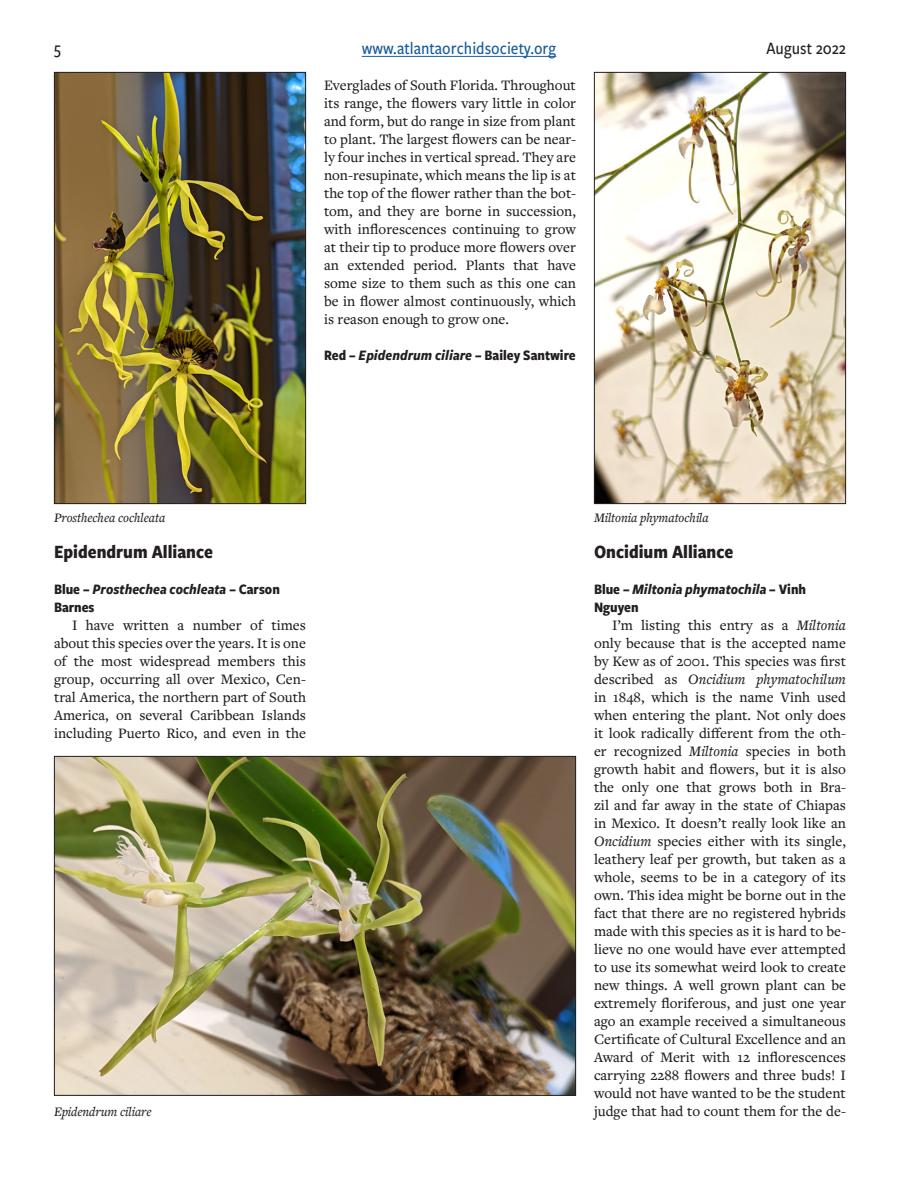
<style>
.page{position:relative;width:918px;height:1188px;background:#fff}
.page>*{position:absolute;margin:0;border:0;box-sizing:border-box;transform-origin:0 0}
.class{font:700 19.5px "Freight Sans Cnd Pro";color:#231f20}
.t1{font:500 18px "Freight Sans Cnd Pro";color:#175d9e}
.t2{font:500 18px "Freight Sans Cnd Pro";color:#231f20}
.text{font:500 15px/18px "Freight Text Pro";color:#231f20;text-align:justify}
.ribbon_title{font:italic 700 15px/18px "Freight Sans Cnd Pro";color:#231f20}
.ribbon_title-2{font:700 15px "Freight Sans Cnd Pro";color:#231f20}
.t3{font:italic 500 13.5px "Freight Text Pro";letter-spacing:-.01em;color:#231f20}
.s1{font-style:italic}
.s2{font-style:normal}
</style>
<div class="page">
<hr style="left:362px;top:56px;width:194px;height:1px;background:#175d9e">
<img style="left:596px;top:74px;width:248px;height:428px">
<div style="left:594px;top:72px;width:252px;height:432px;border:1px solid #231f20"></div>
<img style="left:56px;top:74px;width:248px;height:428px">
<div style="left:54px;top:72px;width:252px;height:432px;border:1px solid #231f20"></div>
<img style="left:56px;top:758px;width:518px;height:336px">
<p class="t2" style="left:54px;top:36px;width:8px">5</p>
<p class="t1" style="left:362px;top:36px;width:196px">www.atlantaorchidsociety.org</p>
<p class="t2" style="left:767px;top:36px;width:81px">August 2022</p>
<p class="text" style="left:324px;top:76px;width:254px">Everglades of South Florida. Throughout its range, the flowers vary little in color and form, but do range in size from plant to plant. The largest flowers can be near&shy;ly four inches in vertical spread. They are non-resupinate, which means the lip is at the top of the flower rather than the bot&shy;tom, and they are borne in succession, with inflorescences continuing to grow at their tip to produce more flowers over an extended period. Plants that have some size to them such as this one can be in flower almost continuously, which is reason enough to grow one.</p>
<p class="ribbon_title-2" style="left:324px;top:345px;width:253px">Red – <span class="s1">Epidendrum ciliare</span> – Bailey Santwire</p>
<p class="t3" style="left:54px;top:509px;width:113px">Prosthechea cochleata</p>
<p class="class" style="left:54px;top:538px;width:161px">Epidendrum Alliance</p>
<p class="ribbon_title" style="left:54px;top:579px;width:227px"><span class="s2">Blue –</span> Prosthechea cochleata <span class="s2">– Carson<br>Barnes</span></p>
<p class="text" style="left:54px;top:616px;width:254px;text-indent:18px">I have written a number of times about this species over the years. It is one of the most widespread members this group, occurring all over Mexico, Cen&shy;tral America, the northern part of South America, on several Caribbean Islands including Puerto Rico, and even in the</p>
<p class="t3" style="left:54px;top:1103px;width:99px">Epidendrum ciliare</p>
<p class="t3" style="left:594px;top:509px;width:116px">Miltonia phymatochila</p>
<p class="class" style="left:594px;top:538px;width:141px">Oncidium Alliance</p>
<p class="ribbon_title" style="left:594px;top:579px;width:214px"><span class="s2">Blue –</span> Miltonia phymatochila <span class="s2">– Vinh<br>Nguyen</span></p>
<p class="text" style="left:594px;top:616px;width:254px;text-indent:18px">I’m listing this entry as a <span class="s1">Miltonia </span>only because that is the accepted name by Kew as of 2001. This species was first described as <span class="s1">Oncidium phymatochilum </span>in 1848, which is the name Vinh used when entering the plant. Not only does it look radically different from the oth&shy;er recognized <span class="s1">Miltonia</span> species in both growth habit and flowers, but it is also the only one that grows both in Bra&shy;zil and far away in the state of Chiapas in Mexico. It doesn’t really look like an <span class="s1">Oncidium</span> species either with its single, leathery leaf per growth, but taken as a whole, seems to be in a category of its own. This idea might be borne out in the fact that there are no registered hybrids made with this species as it is hard to be&shy;lieve no one would have ever attempted to use its somewhat weird look to create new things. A well grown plant can be extremely floriferous, and just one year ago an example received a simultaneous Certificate of Cultural Excellence and an Award of Merit with 12 inflorescences carrying 2288 flowers and three buds! I would not have wanted to be the student judge that had to count them for the de-</p>
</div>
